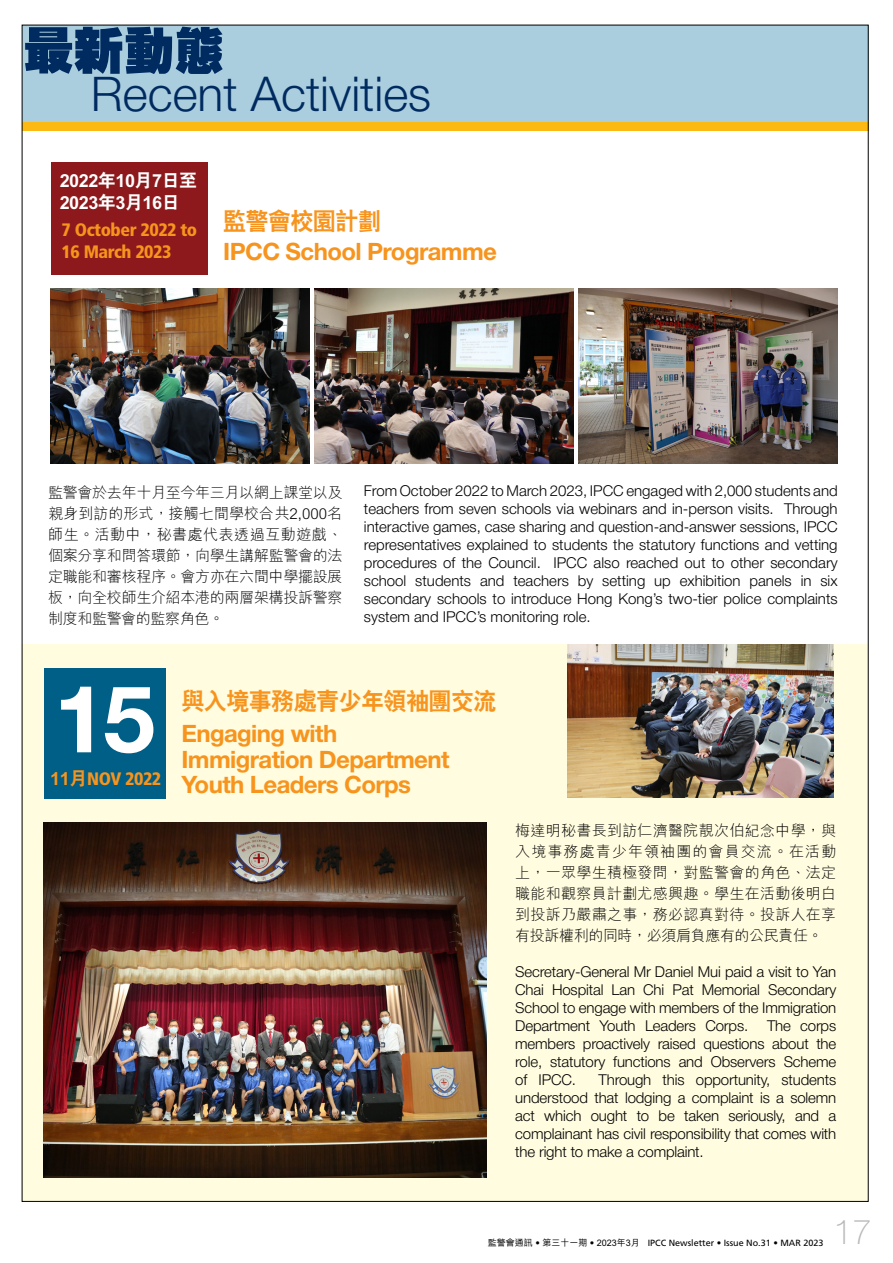
<style>
.page{position:relative;width:893px;height:1263px;background:#fff}
.page>*{position:absolute;margin:0;border:0;box-sizing:border-box;transform-origin:0 0}
.t1{font:700 93.75px "Helvetica Neue";color:#fff}
.t2{font:800 50.25px "C Hei HK";color:#002b60}
.t3{font:300 48px "Helvetica Neue";color:#002b60}
.t4{font:100 34.5px "Helvetica Neue";color:#b6b8ba}
.t5{font:700 24px/25.5px "Helvetica Neue";letter-spacing:-.025em;color:#f7941e}
.t6{font:800 24px "C Hei 2 HK";letter-spacing:-.025em;color:#f7941e;scale:.96 1}
.t7{font:900 condensed 18px/21.6px "Frutiger LT Std";letter-spacing:-.025em;color:#f7941e}
.t8{font:800 18px/21.6px "C Hei 2 HK";letter-spacing:-.025em;color:#fff}
.t9{font:300 15px/18px "Helvetica Neue";letter-spacing:-.01em;color:#000;text-align:justify}
.t10{font:300 15px/21px "M Hei HK";letter-spacing:-.02em;color:#000;text-align:justify}
.t11{font:9px "Frutiger LT Std";color:#000}
.s1{font-family:"C Hei 2 HK";font-weight:800;font-stretch:normal}
.s2{font-family:"M Hei HK";font-weight:500}
</style>
<div class="page">
<div style="left:21px;top:644px;width:846px;height:557px;background:#fffcdf"></div>
<div style="left:22px;top:25px;width:846px;height:105px;background:#abcedf"></div>
<div style="left:22px;top:122px;width:846px;height:9px;background:#fdb913"></div>
<img style="left:51px;top:289px;width:259px;height:174px">
<img style="left:315px;top:289px;width:258px;height:174px">
<img style="left:579px;top:289px;width:258px;height:174px">
<div style="left:52px;top:162px;width:156px;height:113px;background:#8d191c"></div>
<div style="left:44px;top:668px;width:122px;height:131px;background:#005f86"></div>
<img style="left:44px;top:822px;width:442px;height:355px">
<img style="left:567px;top:644px;width:266px;height:153px">
<h2 class="t2" style="left:24px;top:17px;width:202px">最新動態</h2>
<h3 class="t3" style="left:91px;top:55px;width:342px">Recent Activities</h3>
<p class="t8" style="left:60px;top:170px;width:139px">2022年10月7日至<br>2023年3月16日</p>
<p class="t7" style="left:62px;top:219px;width:137px">7 October 2022 to<br>16 March 2023</p>
<h3 class="t6" style="left:223px;top:205px;width:166px">監警會校園計劃</h3>
<h3 class="t5" style="left:223px;top:240px;width:275px">IPCC School Programme</h3>
<p class="t10" style="left:48px;top:481px;width:296px">監警會於去年十月至今年三月以網上課堂以及親身到訪的形式，接觸七間學校合共2,000名師生。活動中，秘書處代表透過互動遊戲、個案分享和問答環節，向學生講解監警會的法定職能和審核程序。會方亦在六間中學擺設展板，向全校師生介紹本港的兩層架構投訴警察制度和監警會的監察角色。</p>
<p class="t9" style="left:364px;top:481px;width:475px">From October 2022 to March 2023, IPCC engaged with 2,000 students and teachers from seven schools via webinars and in-person visits. Through interactive games, case sharing and question-and-answer sessions, IPCC representatives explained to students the statutory functions and vetting procedures of the Council. IPCC also reached out to other secondary school students and teachers by setting up exhibition panels in six secondary schools to introduce Hong Kong’s two-tier police complaints system and IPCC’s monitoring role.</p>
<h1 class="t1" style="left:54px;top:645px;width:103px">15</h1>
<p class="t7" style="left:50px;top:768px;width:112px"><span class="s1">11月</span> NOV 2022</p>
<h3 class="t6" style="left:181px;top:685px;width:330px">與入境事務處青少年領袖團交流</h3>
<h3 class="t5" style="left:181px;top:722px;width:270px">Engaging with<br>Immigration Department<br>Youth Leaders Corps</h3>
<p class="t10" style="left:515px;top:819px;width:323px">梅達明秘書長到訪仁濟醫院靚次伯紀念中學，與入境事務處青少年領袖團的會員交流。在活動上，一眾學生積極發問，對監警會的角色、法定職能和觀察員計劃尤感興趣。學生在活動後明白到投訴乃嚴肅之事，務必認真對待。投訴人在享有投訴權利的同時，必須肩負應有的公民責任。</p>
<p class="t9" style="left:515px;top:961px;width:323px">Secretary-General Mr Daniel Mui paid a visit to Yan Chai Hospital Lan Chi Pat Memorial Secondary School to engage with members of the Immigration Department Youth Leaders Corps.</p>
<p class="t9" style="left:515px;top:1015px;width:323px;text-indent:252px">The corps members proactively raised questions about the role, statutory functions and Observers Scheme of IPCC.</p>
<p class="t9" style="left:515px;top:1069px;width:323px;text-indent:83px">Through this opportunity, students understood that lodging a complaint is a solemn act which ought to be taken seriously, and a complainant has civil responsibility that comes with the right to make a complaint.</p>
<p class="t11" style="left:488px;top:1237px;width:337px"><span class="s2">監警會通訊</span> • <span class="s2">第三十一期</span> • <span class="s2">2023年3月</span> IPCC Newsletter • Issue No.31 • MAR 2023</p>
<h3 class="t4" style="left:833px;top:1205px;width:40px">17</h3>
</div>
